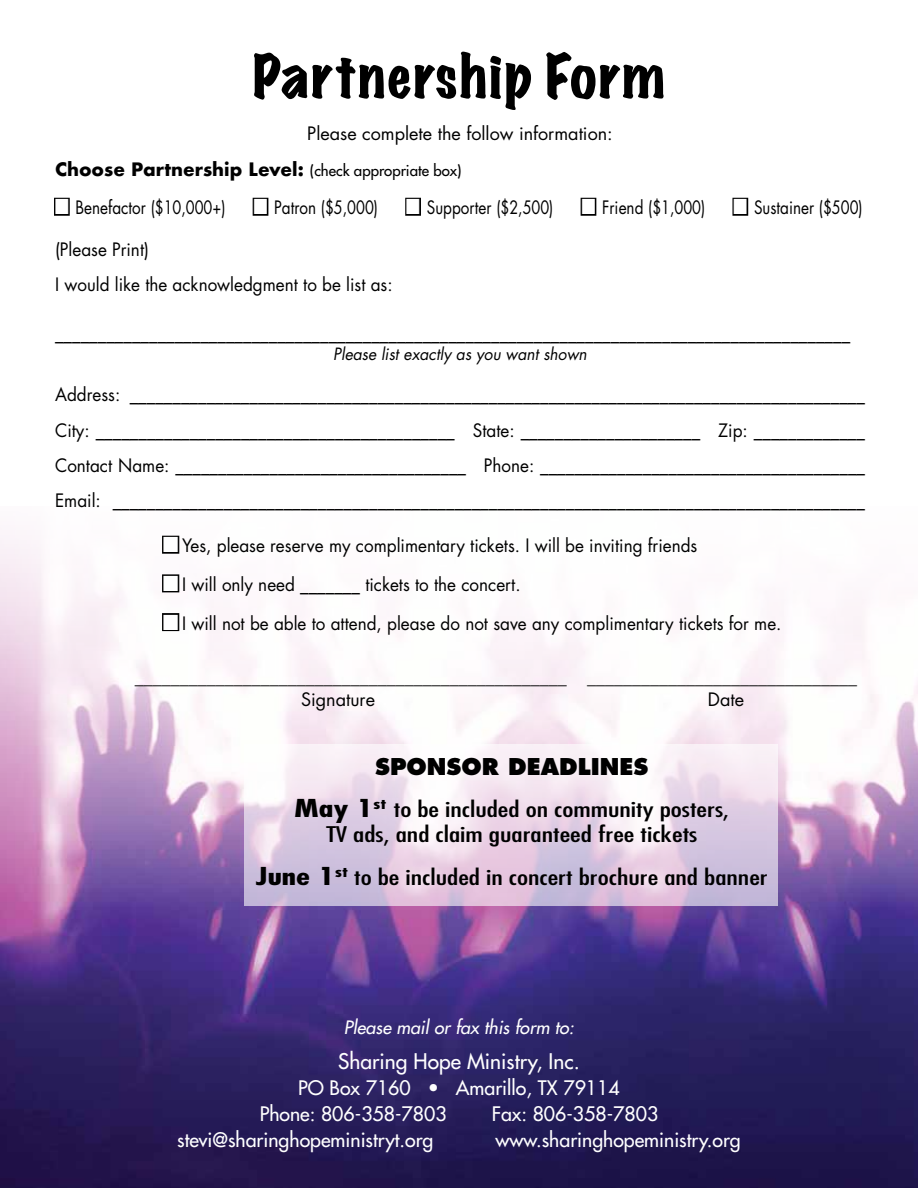
<style>
.page{position:relative;width:918px;height:1188px;background:#fff}
.page>*{position:absolute;margin:0;border:0;box-sizing:border-box;transform-origin:0 0}
.t1{font:expanded 54px "Marker Felt";letter-spacing:.035em;color:#000}
.t2{font:800 22.5px "Futura";color:#000}
.t3{font:condensed 21px/25.2px "Futura";color:#000;text-align:center;scale:1.4 1}
.t4{font:21px "Futura";color:#fff}
.t5{font:19.5px/26.2px "Futura";color:#fff}
.t6{font:18px/35.1px "Futura";color:#000;scale:.95 1}
.t7{font:18px/35.1px "Futura";color:#000}
.t8{font:18px "Futura";color:#000;scale:.85 1}
.t9{font:18px "Minion Pro";color:#000}
.t10{font:italic 18px "Futura";color:#fff}
.t11{font:italic 16.5px "Futura";color:#000;scale:.95 1}
.s1{font-weight:700}
.s2{font-size:15px}
.s3{font-family:"Monotype Sorts";font-size:21px;color:#fff}
.s4{font-weight:700;font-size:24px}
</style>
<div class="page">
<img style="left:0;top:535px;width:918px;height:653px">
<div style="left:54px;top:198px;width:16px;height:18px;border:3px solid #000"></div>
<div style="left:253px;top:198px;width:15px;height:18px;border:3px solid #000"></div>
<div style="left:405px;top:198px;width:16px;height:18px;border:3px solid #000"></div>
<div style="left:581px;top:198px;width:15px;height:18px;border:3px solid #000"></div>
<div style="left:732px;top:198px;width:16px;height:18px;border:3px solid #000"></div>
<div style="left:162px;top:536px;width:17px;height:18px;border:3px solid #000"></div>
<div style="left:162px;top:574px;width:17px;height:18px;border:3px solid #000"></div>
<div style="left:162px;top:613px;width:17px;height:18px;border:3px solid #000"></div>
<svg style="left:244px;top:744px;width:533px;height:162px"></svg>
<h1 class="t1" style="left:253px;top:34px;width:414px">Partnership Form</h1>
<p class="t7" style="left:55px;top:116px;width:559px;text-indent:252px">Please complete the follow information:<br><span class="s1">Choose Partnership Level:</span> <span class="s2">(check appropriate box)</span></p>
<p class="t8" style="left:55px;top:195px;width:202px"><span class="s3">N</span> Benefactor ($10,000+)</p>
<p class="t8" style="left:254px;top:195px;width:148px"><span class="s3">N</span> Patron ($5,000)</p>
<p class="t8" style="left:406px;top:195px;width:175px"><span class="s3">N</span> Supporter ($2,500)</p>
<p class="t8" style="left:582px;top:195px;width:147px"><span class="s3">N</span> Friend ($1,000)</p>
<p class="t8" style="left:734px;top:195px;width:153px"><span class="s3">N</span> Sustainer ($500)</p>
<p class="t6" style="left:55px;top:232px;width:357px">(Please Print)<br>I would like the acknowledgment to be list as:</p>
<p class="t6" style="left:55px;top:315px;width:838px">_____________________________________________________________________________________________</p>
<p class="t11" style="left:333px;top:342px;width:269px">Please list exactly as you want shown</p>
<p class="t6" style="left:55px;top:377px;width:854px;text-align:justify">Address: ______________________________________________________________________________________ City: __________________________________________ State: _____________________ Zip: _____________ Contact Name: __________________________________ Phone: ______________________________________ Email: ________________________________________________________________________________________</p>
<p class="t6" style="left:163px;top:526px;width:652px;line-height:38.7px"><span class="s3">N</span> Yes, please reserve my complimentary tickets. I will be inviting friends<br><span class="s3">N</span> I will only need _______ tickets to the concert.<br><span class="s3">N</span> I will not be able to attend, please do not save any complimentary tickets for me.</p>
<p class="t9" style="left:135px;top:667px;width:724px">________________________________________________ ______________________________</p>
<p class="t7" style="left:301px;top:682px;width:76px">Signature</p>
<p class="t7" style="left:708px;top:682px;width:38px">Date</p>
<p class="t2" style="left:375px;top:753px;width:275px">SPONSOR DEADLINES</p>
<p class="t3" style="left:295px;top:796px;width:312px"><span class="s4">May 1</span><sup>st</sup> to be included on community posters,<br>TV ads, and claim guaranteed free tickets</p>
<p class="t3" style="left:256px;top:864px;width:367px"><span class="s4">June 1</span><sup>st</sup> to be included in concert brochure and banner</p>
<p class="t10" style="left:344px;top:1015px;width:232px">Please mail or fax this form to:</p>
<p class="t4" style="left:338px;top:1047px;width:243px">Sharing Hope Ministry, Inc.</p>
<p class="t5" style="left:260px;top:1074px;width:362px;text-indent:39px">PO Box 7160 • Amarillo, TX 79114<br>Phone: 806-358-7803</p>
<p class="t5" style="left:492px;top:1101px;width:168px">Fax: 806-358-7803</p>
<p class="t5" style="left:177px;top:1127px;width:258px">stevi@sharinghopeministryt.org</p>
<p class="t5" style="left:495px;top:1127px;width:247px">www.sharinghopeministry.org</p>
</div>
